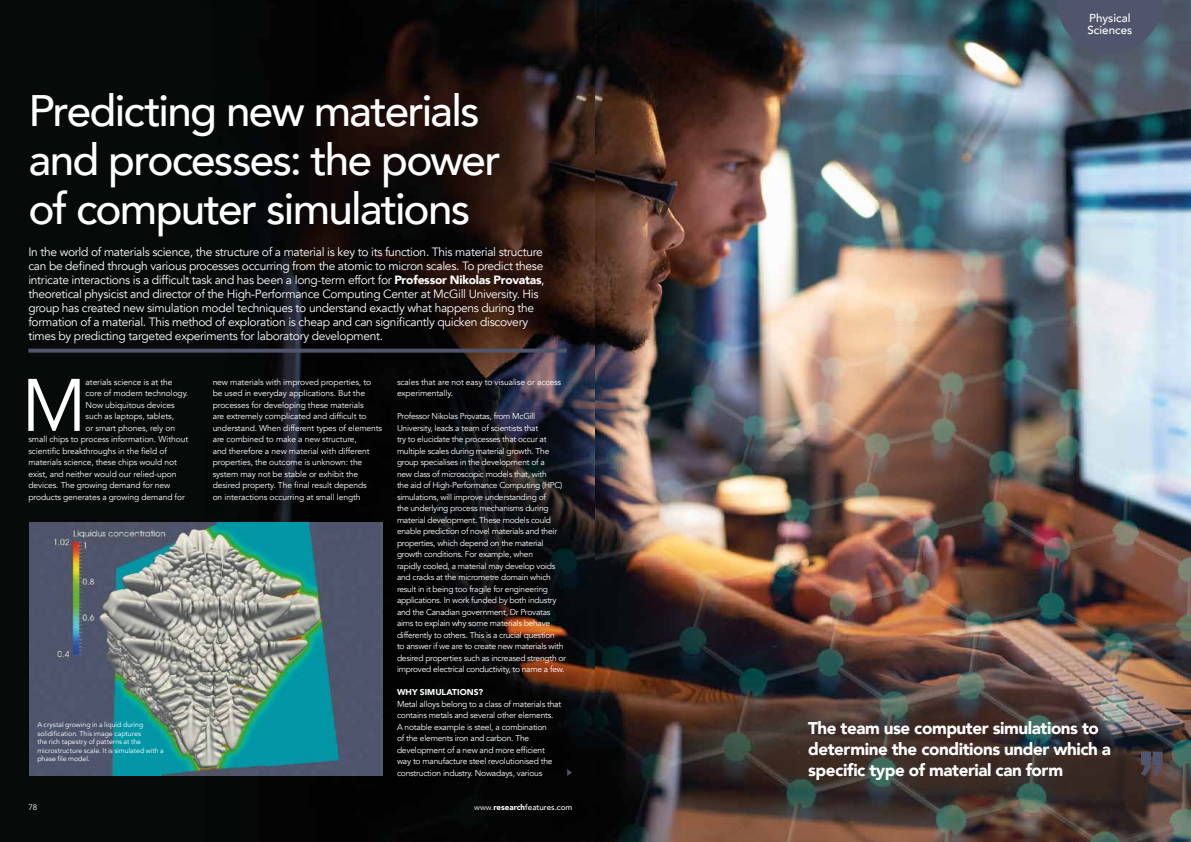
<style>
.page{position:relative;width:1191px;height:842px;background:#fff}
.page>*{position:absolute;margin:0;border:0;box-sizing:border-box;transform-origin:0 0}
.t1{font:73.5px "Avenir";color:#fff}
.t2{font:500 44px/49px "Avenir";letter-spacing:-.04em;color:#fff}
.t3{font:900 17px/21px "Avenir";letter-spacing:-.025em;color:#fff}
.t4{font:12px/14px "Avenir";letter-spacing:-.025em;color:#fff}
.t5{font:500 11.6px/12px "Avenir";color:#fff}
.t6{font:8.5px/11.5px "Avenir";letter-spacing:-.025em;color:#fff}
.t7{font:900 8.5px "Avenir";letter-spacing:.005em;color:#fff}
.t8{font:500 8px "Avenir";color:#fff}
.t9{font:8px "Avenir";color:#fff}
.t10{font:7px/8.5px "Avenir";letter-spacing:-.005em;color:#fff}
.s1{font-weight:900}
.s2{font-weight:400}
</style>
<div class="page">
<img style="left:0;top:0;width:595px;height:842px">
<img style="left:595px;top:0;width:596px;height:842px">
<svg style="left:1056px;top:0;width:106px;height:54px;background:#505a6f"></svg>
<svg style="left:28px;top:349px;width:539px;height:4px;background:#4b4e63"></svg>
<svg style="left:1141px;top:751px;width:21px;height:25px"></svg>
<img style="left:29px;top:523px;width:354px;height:253px">
<svg style="left:567px;top:769px;width:5px;height:7px"></svg>
<h2 class="t2" style="left:28px;top:84px;width:474px">Predicting new materials and processes: the power of computer simulations</h2>
<p class="t4" style="left:28px;top:245px;width:517px">In the world of materials science, the structure of a material is key to its function. This material structure can be defined through various processes occurring from the atomic to micron scales. To predict these intricate interactions is a difficult task and has been a long-term effort for <span class="s1">Professor Nikolas Provatas</span>, theoretical physicist and director of the High-Performance Computing Center at McGill University. His group has created new simulation model techniques to understand exactly what happens during the formation of a material. This method of exploration is cheap and can significantly quicken discovery times by predicting targeted experiments for laboratory development.</p>
<h1 class="t1" style="left:21px;top:362px;width:67px">M</h1>
<p class="t6" style="left:86px;top:376px;width:88px">aterials science is at the</p>
<p class="t6" style="left:86px;top:388px;width:104px">core of modern technology.</p>
<p class="t6" style="left:86px;top:399px;width:91px">Now ubiquitous devices</p>
<p class="t6" style="left:86px;top:411px;width:90px">such as laptops, tablets,</p>
<p class="t6" style="left:86px;top:422px;width:91px">or smart phones, rely on</p>
<p class="t6" style="left:28px;top:434px;width:161px">small chips to process information. Without</p>
<p class="t6" style="left:28px;top:445px;width:140px">scientific breakthroughs in the field of</p>
<p class="t6" style="left:28px;top:457px;width:150px">materials science, these chips would not</p>
<p class="t6" style="left:28px;top:468px;width:150px">exist, and neither would our relied-upon</p>
<p class="t6" style="left:28px;top:480px;width:143px">devices. The growing demand for new</p>
<p class="t6" style="left:28px;top:491px;width:158px">products generates a growing demand for</p>
<p class="t10" style="left:37px;top:721px;width:128px">A crystal growing in a liquid during solidification. This image captures<br>the rich tapestry of patterns at the microstructure scale. It is simulated with a phase file model.</p>
<p class="t6" style="left:213px;top:376px;width:171px">new materials with improved properties, to be used in everyday applications. But the processes for developing these materials<br>are extremely complicated and difficult to understand. When different types of elements are combined to make a new structure,<br>and therefore a new material with different properties, the outcome is unknown: the system may not be stable or exhibit the desired property. The final result depends<br>on interactions occurring at small length</p>
<p class="t6" style="left:397px;top:376px;width:166px">scales that are not easy to visualise or access experimentally.</p>
<p class="t6" style="left:397px;top:411px;width:171px">Professor Nikolas Provatas, from McGill University, leads a team of scientists that<br>try to elucidate the processes that occur at multiple scales during material growth. The group specialises in the development of a<br>new class of microscopic models that, with<br>the aid of High-Performance Computing (HPC) simulations, will improve understanding of<br>the underlying process mechanisms during material development. These models could enable prediction of novel materials and their properties, which depend on the material growth conditions. For example, when<br>rapidly cooled, a material may develop voids and cracks at the micrometre domain which result in it being too fragile for engineering applications. In work funded by both industry and the Canadian government, Dr Provatas aims to explain why some materials behave differently to others. This is a crucial question<br>to answer if we are to create new materials with desired properties such as increased strength or improved electrical conductivity, to name a few.</p>
<p class="t7" style="left:397px;top:685px;width:88px">WHY SIMULATIONS?</p>
<p class="t6" style="left:397px;top:698px;width:166px">Metal alloys belong to a class of materials that contains metals and several other elements.<br>A notable example is steel, a combination<br>of the elements iron and carbon. The development of a new and more efficient way to manufacture steel revolutionised the construction industry. Nowadays, various</p>
<p class="t9" style="left:28px;top:803px;width:10px">78</p>
<p class="t8" style="left:474px;top:801px;width:100px"><span class="s2">www.</span><span class="s1">research</span>features.com</p>
<h3 class="t5" style="left:1087px;top:11px;width:46px">Physical<br>Sciences</h3>
<h3 class="t3" style="left:808px;top:717px;width:304px">The team use computer simulations to determine the conditions under which a specific type of material can form</h3>
</div>
